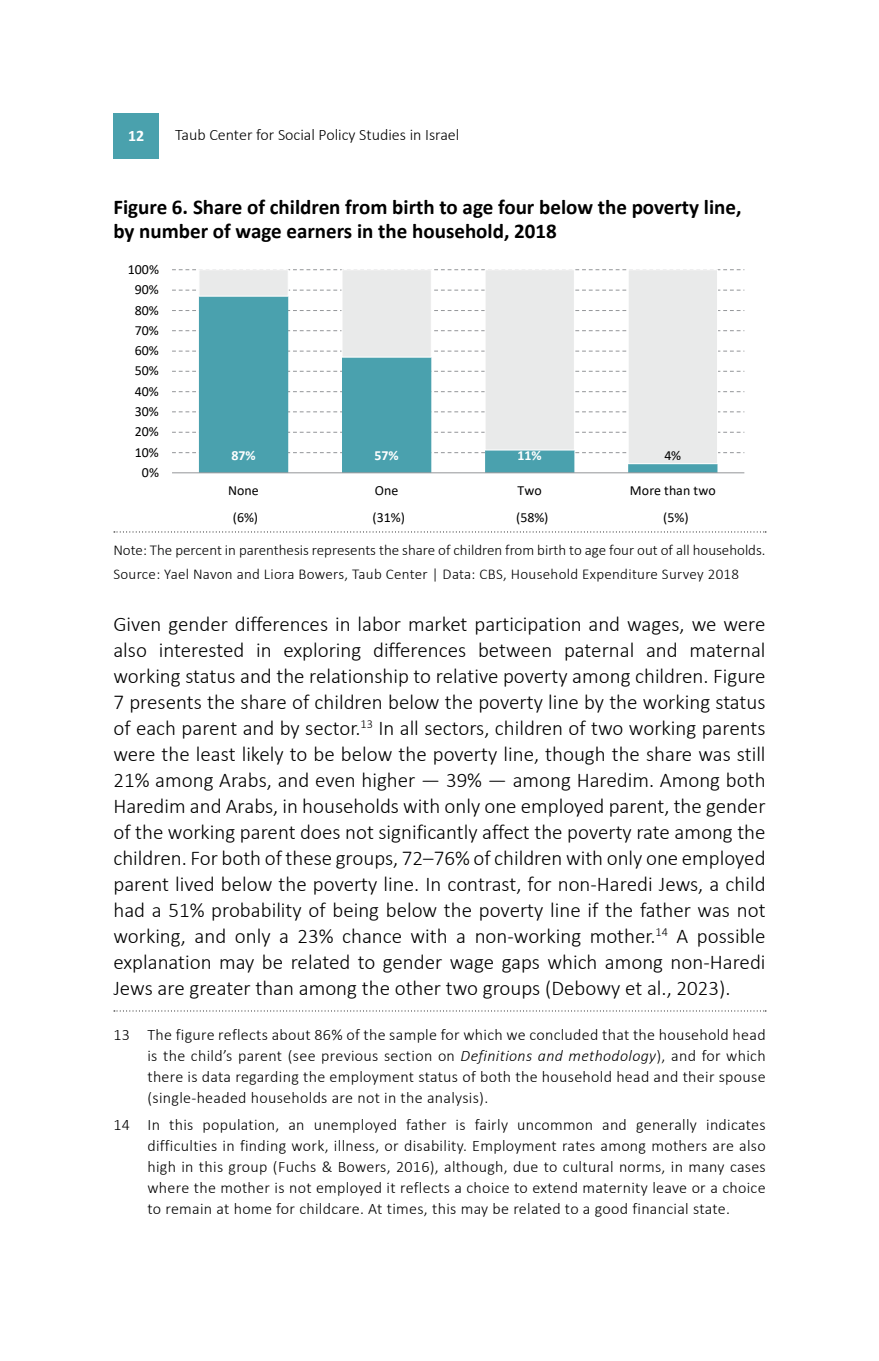
<style>
.page{position:relative;width:879px;height:1361px;background:#fff}
.page>*{position:absolute;margin:0;border:0;box-sizing:border-box;transform-origin:0 0}
.t1{font:300 21px/26px "Calibri";color:#000;text-align:justify}
.t2{font:700 21px/24px "Calibri";color:#000}
.t3{font:300 16px/21px "Calibri";letter-spacing:.02em;color:#000;text-align:justify}
.t4{font:300 16px "Calibri";color:#000}
.t5{font:700 16px "Calibri";color:#fff}
.t6{font:300 15px/23.6px "Calibri";color:#000}
.t7{font:14px "Calibri";letter-spacing:.01em;color:#000}
.t8{font:700 14px "Calibri";color:#fff}
.s1{font-style:italic}
</style>
<div class="page">
<svg style="left:114px;top:531px;width:652px;height:1px"></svg>
<svg style="left:172px;top:452px;width:572px;height:1px"></svg>
<svg style="left:172px;top:432px;width:572px;height:1px"></svg>
<svg style="left:172px;top:411px;width:572px;height:1px"></svg>
<svg style="left:172px;top:391px;width:572px;height:1px"></svg>
<svg style="left:172px;top:371px;width:572px;height:1px"></svg>
<svg style="left:172px;top:351px;width:572px;height:1px"></svg>
<svg style="left:172px;top:330px;width:572px;height:1px"></svg>
<svg style="left:172px;top:310px;width:572px;height:1px"></svg>
<svg style="left:172px;top:290px;width:572px;height:1px"></svg>
<svg style="left:172px;top:269px;width:572px;height:1px"></svg>
<svg style="left:199px;top:465px;width:518px;height:7px;fill:#4aa1ae"></svg>
<svg style="left:198px;top:270px;width:520px;height:195px"></svg>
<hr style="left:172px;top:472px;width:572px;height:1px;background:#939598">
<svg style="left:114px;top:1010px;width:652px;height:1px"></svg>
<div style="left:113px;top:113px;width:46px;height:46px;background:#4aa1ad"></div>
<p class="t5" style="left:128px;top:124px;width:18px">12</p>
<p class="t4" style="left:175px;top:125px;width:286px">Taub Center for Social Policy Studies in Israel</p>
<p class="t2" style="left:113px;top:195px;width:629px">Figure 6. Share of children from birth to age four below the poverty line, by number of wage earners in the household, 2018</p>
<p class="t7" style="left:128px;top:260px;width:33px">100%</p>
<p class="t7" style="left:135px;top:280px;width:26px">90%</p>
<p class="t7" style="left:135px;top:300px;width:26px">80%</p>
<p class="t7" style="left:135px;top:320px;width:26px">70%</p>
<p class="t7" style="left:135px;top:341px;width:26px">60%</p>
<p class="t7" style="left:135px;top:361px;width:26px">50%</p>
<p class="t7" style="left:135px;top:381px;width:26px">40%</p>
<p class="t7" style="left:135px;top:402px;width:26px">30%</p>
<p class="t7" style="left:135px;top:422px;width:26px">20%</p>
<p class="t7" style="left:135px;top:442px;width:26px">10%</p>
<p class="t7" style="left:142px;top:463px;width:19px">0%</p>
<p class="t8" style="left:231px;top:446px;width:26px">87%</p>
<p class="t8" style="left:374px;top:446px;width:26px">57%</p>
<p class="t8" style="left:517px;top:446px;width:26px">11%</p>
<p class="t7" style="left:664px;top:446px;width:18px">4%</p>
<p class="t7" style="left:228px;top:481px;width:32px">None</p>
<p class="t7" style="left:375px;top:481px;width:25px">One</p>
<p class="t7" style="left:518px;top:481px;width:26px">Two</p>
<p class="t7" style="left:630px;top:481px;width:87px">More than two</p>
<p class="t7" style="left:233px;top:507px;width:27px">(6%)</p>
<p class="t7" style="left:373px;top:507px;width:34px">(31%)</p>
<p class="t7" style="left:516px;top:507px;width:34px">(58%)</p>
<p class="t7" style="left:663px;top:507px;width:27px">(5%)</p>
<p class="t6" style="left:113px;top:538px;width:653px">Note: The percent in parenthesis represents the share of children from birth to age four out of all households.<br>Source: Yael Navon and Liora Bowers, Taub Center | Data: CBS, Household Expenditure Survey 2018</p>
<p class="t1" style="left:113px;top:611px;width:654px">Given gender differences in labor market participation and wages, we were also interested in exploring differences between paternal and maternal working status and the relationship to relative poverty among children. Figure 7 presents the share of children below the poverty line by the working status of each parent and by sector.<sup>13</sup> In all sectors, children of two working parents were the least likely to be below the poverty line, though the share was still 21% among Arabs, and even higher — 39% — among Haredim. Among both Haredim and Arabs, in households with only one employed parent, the gender of the working parent does not significantly affect the poverty rate among the children. For both of these groups, 72–76% of children with only one employed parent lived below the poverty line. In contrast, for non-Haredi Jews, a child had a 51% probability of being below the poverty line if the father was not working, and only a 23% chance with a non-working mother.<sup>14</sup> A possible explanation may be related to gender wage gaps which among non-Haredi Jews are greater than among the other two groups ( Debowy et al., 2023).</p>
<p class="t3" style="left:147px;top:1024px;width:620px;text-indent:-34px">13 The figure reflects about 86% of the sample for which we concluded that the household head is the child’s parent (see previous section on <span class="s1">Definitions and methodology</span>), and for which there is data regarding the employment status of both the household head and their spouse (single-headed households are not in the analysis).</p>
<p class="t3" style="left:147px;top:1113px;width:620px;text-indent:-34px">14 In this population, an unemployed father is fairly uncommon and generally indicates difficulties in finding work, illness, or disability. Employment rates among mothers are also high in this group (Fuchs &amp; Bowers, 2016), although, due to cultural norms, in many cases where the mother is not employed it reflects a choice to extend maternity leave or a choice to remain at home for childcare. At times, this may be related to a good financial state.</p>
</div>
